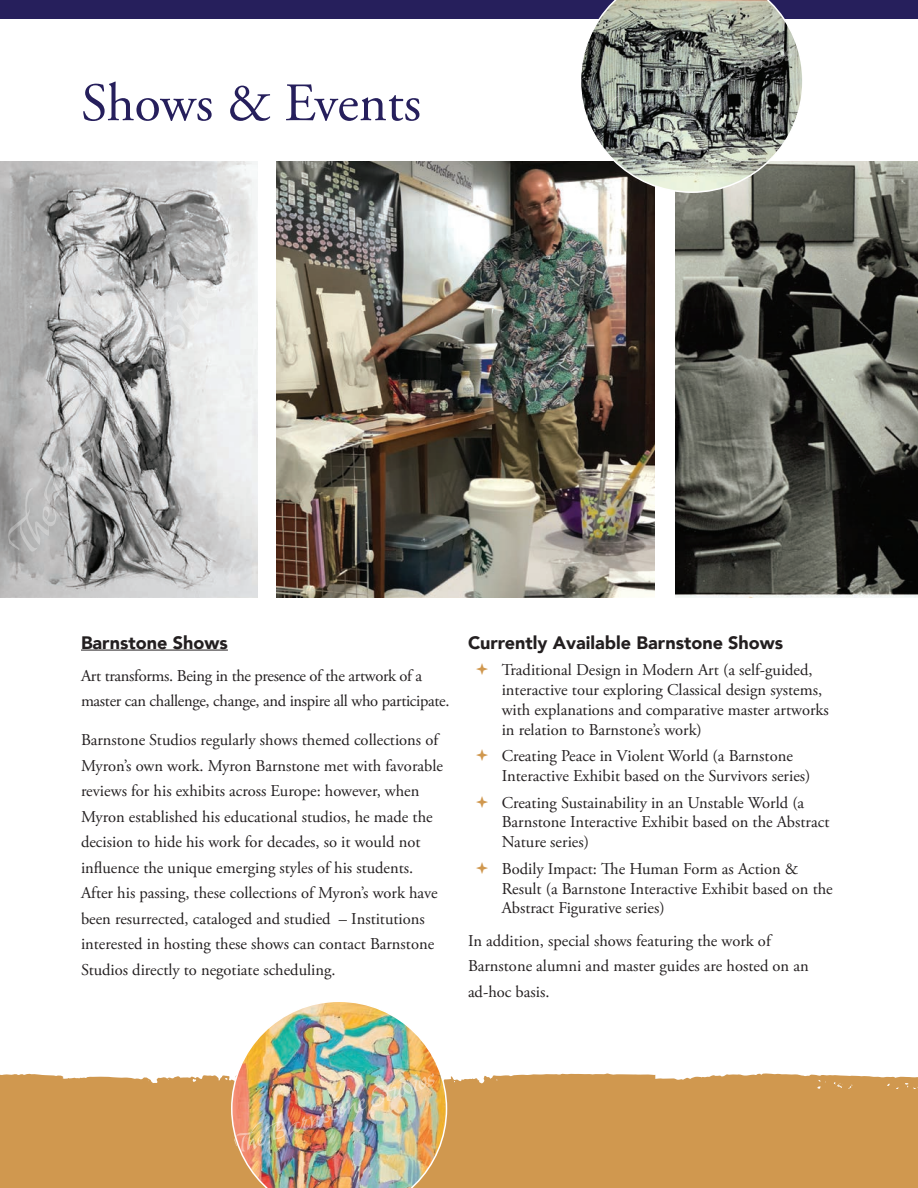
<style>
.page{position:relative;width:918px;height:1188px;background:#fff}
.page>*{position:absolute;margin:0;border:0;box-sizing:border-box;transform-origin:0 0}
.Title_1{font:54px "Adobe Garamond Pro";color:#261f5c}
.Subhead_2{font:900 18px "Avenir";color:#231f20}
.Copy_1{font:16.5px/25.5px "Adobe Garamond Pro";color:#231f20}
.Copy_1-2{font:16.5px/25.5px "Adobe Garamond Pro";letter-spacing:-.02em;color:#231f20}
</style>
<div class="page">
<div style="left:0;top:0;width:918px;height:19px;background:#261f5c"></div>
<hr style="left:81px;top:650px;width:147px;height:1px;background:#231f20">
<img style="left:277px;top:161px;width:378px;height:436px">
<img style="left:675px;top:161px;width:243px;height:436px">
<img style="left:0;top:161px;width:257px;height:436px">
<svg style="left:8px;top:242px;width:231px;height:310px;background:#b7b8b8"></svg>
<svg style="left:580px;top:0;width:224px;height:193px;background:#878b85"></svg>
<div style="left:0;top:1073px;width:918px;height:115px;background:#d0984f"></div>
<img style="left:223px;top:1002px;width:231px;height:186px">
<p class="Title_1" style="left:81px;top:71px;width:342px">Shows &amp; Events</p>
<p class="Subhead_2" style="left:81px;top:627px;width:148px">Barnstone Shows</p>
<p class="Copy_1-2" style="left:81px;top:664px;width:370px">Art transforms. Being in the presence of the artwork of a master can challenge, change, and inspire all who participate.</p>
<p class="Copy_1" style="left:81px;top:728px;width:364px">Barnstone Studios regularly shows themed collections of Myron’s own work. Myron Barnstone met with favorable reviews for his exhibits across Europe: however, when Myron established his educational studios, he made the decision to hide his work for decades, so it would not influence the unique emerging styles of his students.<br>After his passing, these collections of Myron’s work have been resurrected, cataloged and studied – Institutions interested in hosting these shows can contact Barnstone Studios directly to negotiate scheduling.</p>
<p class="Subhead_2" style="left:468px;top:627px;width:317px">Currently Available Barnstone Shows</p>
<p class="Copy_1" style="left:502px;top:661px;width:329px;line-height:19.8px">Traditional Design in Modern Art (a self-guided, interactive tour exploring Classical design systems, with explanations and comparative master artworks in relation to Barnstone’s work)</p>
<p class="Copy_1" style="left:502px;top:747px;width:310px;line-height:19.8px">Creating Peace in Violent World (a Barnstone<br>Interactive Exhibit based on the Survivors series)</p>
<p class="Copy_1" style="left:502px;top:793px;width:329px;line-height:19.8px">Creating Sustainability in an Unstable World (a<br>Barnstone Interactive Exhibit based on the Abstract<br>Nature series)</p>
<p class="Copy_1" style="left:502px;top:859px;width:333px;line-height:19.8px">Bodily Impact: The Human Form as Action &amp;<br>Result (a Barnstone Interactive Exhibit based on the<br>Abstract Figurative series)</p>
<p class="Copy_1" style="left:468px;top:928px;width:342px">In addition, special shows featuring the work of<br>Barnstone alumni and master guides are hosted on an ad-hoc basis.</p>
</div>
